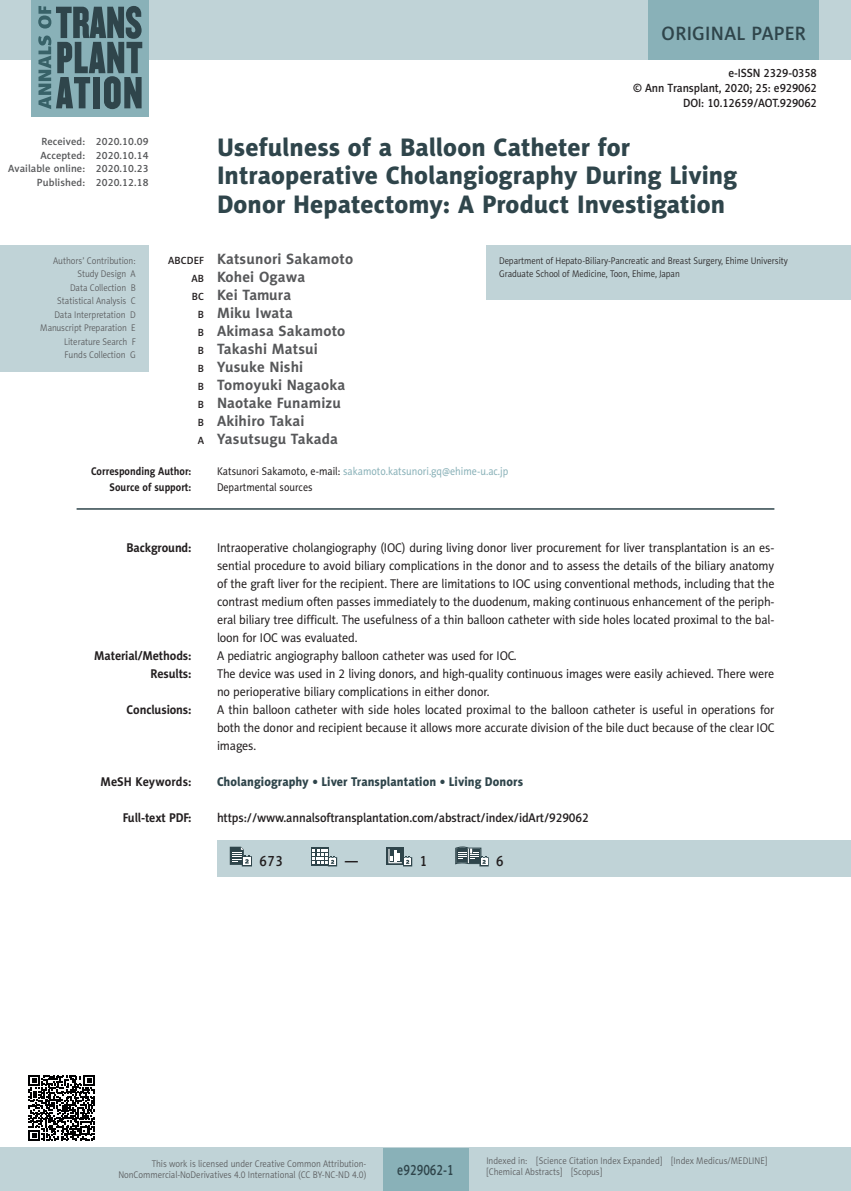
<style>
.page{position:relative;width:851px;height:1191px;background:#fff}
.page>*{position:absolute;margin:0;border:0;box-sizing:border-box;transform-origin:0 0}
.AT_Tytul{font:25.5px/28.5px "Naomi Sans EFN Heavy";color:#2f454b}
.t1{font:19.5px "Naomi Sans EFN Medium";letter-spacing:.015em;color:#2f454b}
.AT_Autorzy{font:700 15px "Naomi Sans EFN";letter-spacing:.01em;color:#57585a}
.AT_e-PAGINA{font:15px "Naomi Sans EFN Medium";color:#2f454b;scale:.8 1}
.AT_dane{font:15px "Naomi Sans EFN Medium";color:#231f20;scale:.9 1}
.AT_Summary_body{font:12.75px/18px "Naomi Sans EFN";letter-spacing:-.01em;color:#231f20;text-align:justify;scale:.95 1}
.AT_full_text_pdf{font:12.75px "Naomi Sans EFN Medium";letter-spacing:-.01em;color:#231f20;scale:.95 1}
.AT_keywords{font:12.75px "Naomi Sans EFN Heavy";letter-spacing:.005em;color:#2f454b;scale:.95 1}
.AT_Summary_body-2{font:700 12.75px "Naomi Sans EFN";letter-spacing:-.01em;color:#231f20;scale:.95 1}
.AT_keywords-2{font:700 12.75px "Naomi Sans EFN";letter-spacing:.005em;color:#231f20;scale:.95 1}
.AT_full_text_pdf-2{font:700 12.75px "Naomi Sans EFN";letter-spacing:-.01em;color:#231f20;scale:.95 1}
.AT_full_text_pdf-3{font:12px "Naomi Sans EFN Medium";letter-spacing:-.01em;color:#231f20;scale:.95 1}
.AT_Adres{font:11.25px "Naomi Sans EFN";color:#89b1b8;scale:.9 1}
.AT_Adres-2{font:700 11.25px "Naomi Sans EFN";color:#231f20;scale:.9 1}
.AT_Support{font:11.25px "Naomi Sans EFN";color:#231f20;scale:.9 1}
.AT_Support-2{font:700 11.25px "Naomi Sans EFN";color:#231f20;scale:.9 1}
.t2{font:10.5px "Naomi Sans EFN Medium";letter-spacing:.01em;color:#57585a}
.t3{font:9.75px/11.2px "Naomi Sans EFN Light";color:#57585a;scale:.9 1}
.AT_Afiliacja{font:9.75px/13.5px "Naomi Sans EFN Light";color:#231f20;scale:.9 1}
.s1{font-family:"Naomi Sans EFN Medium";font-weight:400;font-size:10.5px;color:#231f20}
.s2{color:#231f20}
</style>
<div class="page">
<hr style="left:77px;top:508px;width:697px;height:2px;background:#2f454b">
<div style="left:0;top:246px;width:148px;height:126px;background:#c0d3d7"></div>
<div style="left:486px;top:246px;width:364px;height:54px;background:#c0d3d7"></div>
<div style="left:217px;top:840px;width:633px;height:36px;background:#c0d3d7"></div>
<svg style="left:230px;top:846px;width:22px;height:20px"></svg>
<svg style="left:311px;top:847px;width:17px;height:18px"></svg>
<svg style="left:313px;top:848px;width:24px;height:18px"></svg>
<div style="left:386px;top:847px;width:18px;height:18px;background:#2f454b"></div>
<svg style="left:388px;top:849px;width:24px;height:17px"></svg>
<svg style="left:455px;top:846px;width:33px;height:20px"></svg>
<svg style="left:28px;top:1075px;width:67px;height:66px"></svg>
<div style="left:0;top:1148px;width:850px;height:43px;background:#c0d3d7"></div>
<div style="left:383px;top:1147px;width:85px;height:43px;background:#89b1b8"></div>
<div style="left:0;top:0;width:850px;height:60px;background:#c0d3d7"></div>
<div style="left:648px;top:0;width:171px;height:60px;background:#89b1b8"></div>
<div style="left:32px;top:0;width:117px;height:117px;background:#89b1b8"></div>
<svg style="left:38px;top:6px;width:104px;height:103px"></svg>
<h2 class="t1" style="left:661px;top:22px;width:146px">ORIGINAL PAPER</h2>
<p class="AT_full_text_pdf-3" style="left:728px;top:66px;width:95px">e-ISSN 2329-0358</p>
<p class="AT_full_text_pdf-3" style="left:633px;top:81px;width:195px">© Ann Transplant, 2020; 25: e929062</p>
<p class="AT_full_text_pdf-3" style="left:683px;top:96px;width:142px">DOI: 10.12659/AOT.929062</p>
<p class="AT_Tytul" style="left:217px;top:132px;width:521px">Usefulness of a Balloon Catheter for<br>Intraoperative Cholangiography During Living<br>Donor Hepatectomy: A Product Investigation</p>
<p class="AT_Autorzy" style="left:168px;top:250px;width:186px"><span class="s1">ABCDEF</span> Katsunori Sakamoto</p>
<p class="AT_Autorzy" style="left:191px;top:268px;width:115px"><span class="s1">AB</span> Kohei Ogawa</p>
<p class="AT_Autorzy" style="left:192px;top:286px;width:101px"><span class="s1">BC</span> Kei Tamura</p>
<p class="AT_Autorzy" style="left:198px;top:304px;width:96px"><span class="s1">B</span> Miku Iwata</p>
<p class="AT_Autorzy" style="left:198px;top:322px;width:149px"><span class="s1">B</span> Akimasa Sakamoto</p>
<p class="AT_Autorzy" style="left:198px;top:340px;width:122px"><span class="s1">B</span> Takashi Matsui</p>
<p class="AT_Autorzy" style="left:198px;top:358px;width:107px"><span class="s1">B</span> Yusuke Nishi</p>
<p class="AT_Autorzy" style="left:198px;top:376px;width:149px"><span class="s1">B</span> Tomoyuki Nagaoka</p>
<p class="AT_Autorzy" style="left:198px;top:394px;width:145px"><span class="s1">B</span> Naotake Funamizu</p>
<p class="AT_Autorzy" style="left:198px;top:412px;width:108px"><span class="s1">B</span> Akihiro Takai</p>
<p class="AT_Autorzy" style="left:198px;top:430px;width:142px"><span class="s1">A</span> Yasutsugu Takada</p>
<p class="AT_Adres-2" style="left:91px;top:465px;width:113px">Corresponding Author:</p>
<p class="AT_Adres" style="left:217px;top:465px;width:325px"><span class="s2">Katsunori Sakamoto, e-mail:</span> sakamoto.katsunori.gq@ehime-u.ac.jp</p>
<p class="AT_Support-2" style="left:110px;top:481px;width:92px">Source of support:</p>
<p class="AT_Support" style="left:217px;top:481px;width:108px">Departmental sources</p>
<p class="t2" style="left:41px;top:136px;width:109px">Received: 2020.10.09</p>
<p class="t2" style="left:40px;top:149px;width:110px">Accepted: 2020.10.14</p>
<p class="t2" style="left:8px;top:163px;width:142px">Available online: 2020.10.23</p>
<p class="t2" style="left:37px;top:176px;width:113px">Published: 2020.12.18</p>
<p class="t3" style="left:53px;top:255px;width:93px">Authors’ Contribution:</p>
<p class="t3" style="left:77px;top:268px;width:66px">Study Design A</p>
<p class="t3" style="left:70px;top:282px;width:74px">Data Collection B</p>
<p class="t3" style="left:57px;top:295px;width:89px">Statistical Analysis C</p>
<p class="t3" style="left:54px;top:309px;width:92px">Data Interpretation D</p>
<p class="t3" style="left:40px;top:322px;width:107px">Manuscript Preparation E</p>
<p class="t3" style="left:64px;top:336px;width:81px">Literature Search F</p>
<p class="t3" style="left:65px;top:349px;width:80px">Funds Collection G</p>
<p class="AT_Afiliacja" style="left:499px;top:254px;width:322px">Department of Hepato-Biliary-Pancreatic and Breast Surgery, Ehime University<br>Graduate School of Medicine, Toon, Ehime, Japan</p>
<p class="AT_Summary_body-2" style="left:126px;top:540px;width:70px">Background:</p>
<p class="AT_Summary_body" style="left:217px;top:539px;width:588px">Intraoperative cholangiography (IOC) during living donor liver procurement for liver transplantation is an es&shy;sential procedure to avoid biliary complications in the donor and to assess the details of the biliary anatomy of the graft liver for the recipient. There are limitations to IOC using conventional methods, including that the contrast medium often passes immediately to the duodenum, making continuous enhancement of the periph&shy;eral biliary tree difficult. The usefulness of a thin balloon catheter with side holes located proximal to the bal&shy;loon for IOC was evaluated.</p>
<p class="AT_Summary_body-2" style="left:94px;top:648px;width:104px">Material/Methods:</p>
<p class="AT_Summary_body" style="left:217px;top:647px;width:317px">A pediatric angiography balloon catheter was used for IOC.</p>
<p class="AT_Summary_body-2" style="left:150px;top:666px;width:45px">Results:</p>
<p class="AT_Summary_body" style="left:217px;top:665px;width:588px">The device was used in 2 living donors, and high-quality continuous images were easily achieved. There were no perioperative biliary complications in either donor.</p>
<p class="AT_Summary_body-2" style="left:127px;top:702px;width:70px">Conclusions:</p>
<p class="AT_Summary_body" style="left:217px;top:701px;width:588px">A thin balloon catheter with side holes located proximal to the balloon catheter is useful in operations for both the donor and recipient because it allows more accurate division of the bile duct because of the clear IOC images.</p>
<p class="AT_keywords-2" style="left:100px;top:774px;width:97px">MeSH Keywords:</p>
<p class="AT_keywords" style="left:217px;top:774px;width:323px">Cholangiography • Liver Transplantation • Living Donors</p>
<p class="AT_full_text_pdf-2" style="left:123px;top:810px;width:74px">Full-text PDF:</p>
<p class="AT_full_text_pdf" style="left:217px;top:810px;width:393px">https://www.annalsoftransplantation.com/abstract/index/idArt/929062</p>
<p class="AT_dane" style="left:259px;top:852px;width:27px">673</p>
<p class="AT_dane" style="left:344px;top:852px;width:16px">—</p>
<p class="AT_dane" style="left:420px;top:852px;width:10px">1</p>
<p class="AT_dane" style="left:496px;top:852px;width:10px">6</p>
<p class="t3" style="left:118px;top:1158px;width:277px;text-align:right">This work is licensed under Creative Common Attribution-<br>NonCommercial-NoDerivatives 4.0 International (CC BY-NC-ND 4.0)</p>
<p class="AT_e-PAGINA" style="left:397px;top:1160px;width:72px">e929062-1</p>
<p class="t3" style="left:486px;top:1155px;width:313px">Indexed in: [Science Citation Index Expanded] [Index Medicus/MEDLINE] [Chemical Abstracts] [Scopus]</p>
</div>
